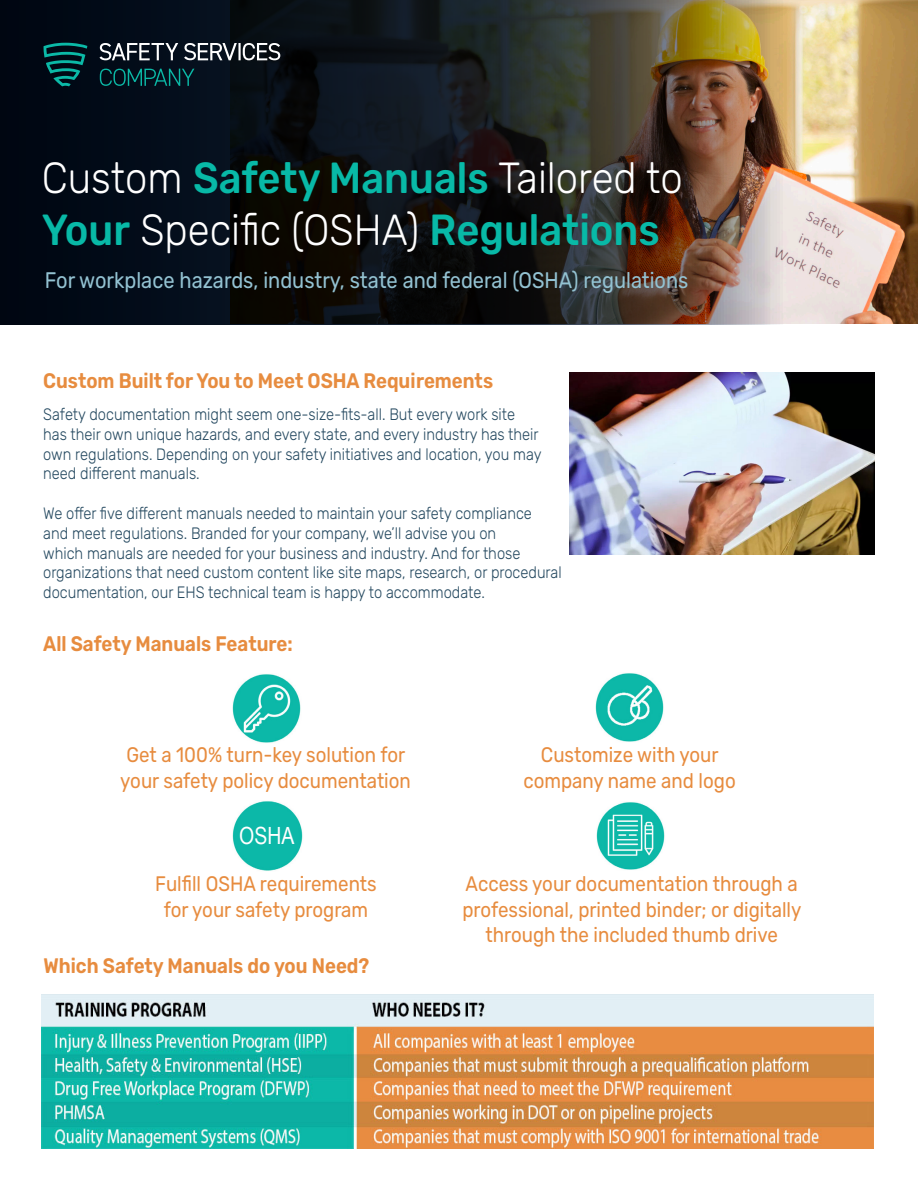
<style>
.page{position:relative;width:918px;height:1188px;background:#fff}
.page>*{position:absolute;margin:0;border:0;box-sizing:border-box;transform-origin:0 0}
.t1{font:300 43.5px "Rubik";color:#fff;scale:.92 1}
.t2{font:500 43.5px "Rubik";color:#08b9a7;scale:.92 1}
.t3{font:23.7px "Arial Narrow";color:#fff}
.t4{font:22.5px "Rubik";color:#93c2d2;scale:.89 1}
.t5{font:21px/25.5px "Rubik";color:#e78c3f;text-align:center;scale:.89 1}
.t6{font:600 21px "Rubik";color:#e78c3f;scale:.89 1}
.t7{font:300 16.5px/19.8px "Rubik";color:#254960;scale:.89 1}
.s1{font-weight:500;color:#08b9a7}
.s2{font-weight:300;color:#fff}
</style>
<div class="page">
<img style="left:783px;top:0;width:135px;height:324px">
<img style="left:0;top:0;width:770px;height:325px">
<svg style="left:100px;top:43px;width:78px;height:17px"></svg>
<svg style="left:184px;top:43px;width:53px;height:17px"></svg>
<hr style="left:238px;top:43px;width:3px;height:17px;background:#fff">
<svg style="left:243px;top:43px;width:37px;height:17px"></svg>
<svg style="left:100px;top:69px;width:94px;height:17px;background:#04393e"></svg>
<svg style="left:44px;top:43px;width:43px;height:43px;background:#034143"></svg>
<img style="left:569px;top:373px;width:306px;height:182px">
<img style="left:232px;top:674px;width:69px;height:69px">
<img style="left:597px;top:802px;width:68px;height:68px">
<img style="left:595px;top:673px;width:69px;height:69px">
<img style="left:232px;top:801px;width:71px;height:70px">
<img style="left:42px;top:995px;width:831px;height:154px">
<p class="t1" style="left:42px;top:153px;width:698px">Custom <span class="s1">Safety Manuals</span> Tailored to</p>
<p class="t2" style="left:42px;top:205px;width:673px">Your <span class="s2">Specific (OSHA)</span> Regulations</p>
<p class="t4" style="left:45px;top:267px;width:725px">For workplace hazards, industry, state and federal (OSHA) regulations</p>
<p class="t6" style="left:43px;top:369px;width:507px">Custom Built for You to Meet OSHA Requirements</p>
<p class="t7" style="left:43px;top:405px;width:561px">Safety documentation might seem one-size-fits-all. But every work site has their own unique hazards, and every state, and every industry has their own regulations. Depending on your safety initiatives and location, you may need different manuals.</p>
<p class="t7" style="left:43px;top:504px;width:584px">We offer five different manuals needed to maintain your safety compliance<br>and meet regulations. Branded for your company, we’ll advise you on<br>which manuals are needed for your business and industry. And for those organizations that need custom content like site maps, research, or procedural documentation, our EHS technical team is happy to accommodate.</p>
<p class="t6" style="left:43px;top:632px;width:282px">All Safety Manuals Feature:</p>
<p class="t5" style="left:120px;top:743px;width:328px;text-align:left">Get a 100% turn-key solution for your safety policy documentation</p>
<p class="t5" style="left:523px;top:743px;width:240px">Customize with your company name and logo</p>
<p class="t3" style="left:239px;top:818px;width:57px">OSHA</p>
<p class="t5" style="left:155px;top:872px;width:250px">Fulfill OSHA requirements</p>
<p class="t5" style="left:164px;top:897px;width:231px">for your safety program</p>
<p class="t6" style="left:43px;top:954px;width:368px">Which Safety Manuals do you Need?</p>
<p class="t5" style="left:466px;top:872px;width:375px">Access your documentation through a</p>
<p class="t5" style="left:463px;top:897px;width:382px">professional, printed binder; or digitally through the included thumb drive</p>
</div>
